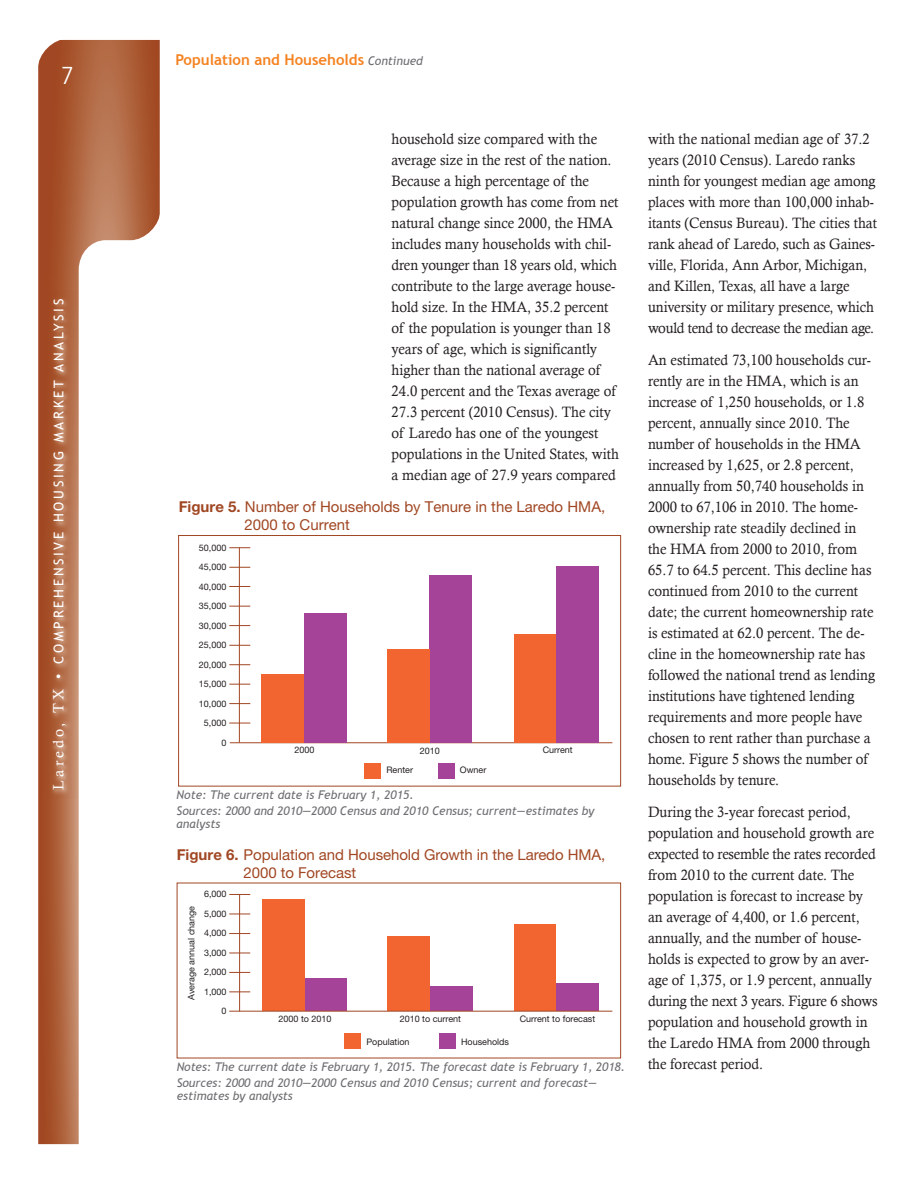
<style>
.page{position:relative;width:918px;height:1188px;background:#fff}
.page>*{position:absolute;margin:0;border:0;box-sizing:border-box;transform-origin:0 0}
.t1{font:300 27px "Rotis Sans Serif";color:#fff}
.body_text{font:15px/21px "Calisto";color:#231f20;scale:.95 1}
.t2{font:15px/18px "Helvetica Neue";letter-spacing:-.005em;color:#a14723}
.t3{font:700 15px "Trebuchet MS";color:#f58220}
.t4{font:13.5px "Trebuchet MS";letter-spacing:.2em;color:#fff}
.t5{font:italic 12px/13.5px "Trebuchet MS";color:#6d6e71}
.t6{font:9px/19.5px "Helvetica Neue";color:#231f20;text-align:right}
.s1{font-family:"Calisto";font-size:15px}
.s2{font-weight:400;font-style:italic;font-size:12px;color:#6d6e71}
.s3{font-weight:700}
</style>
<div class="page">
<svg style="left:38px;top:40px;width:122px;height:1104px;background:#af6440"></svg>
<svg style="left:79px;top:240px;width:106px;height:904px"></svg>
<svg style="left:38px;top:39px;width:30px;height:30px"></svg>
<svg style="left:130px;top:210px;width:36px;height:36px"></svg>
<img style="left:46px;top:290px;width:31px;height:509px">
<div style="left:345px;top:1034px;width:16px;height:15px;background:#f26531"></div>
<div style="left:440px;top:1034px;width:16px;height:15px;background:#a54399"></div>
<div style="left:304px;top:978px;width:43px;height:33px;background:#a54399"></div>
<div style="left:262px;top:900px;width:42px;height:111px;background:#f26531"></div>
<div style="left:430px;top:986px;width:43px;height:25px;background:#a54399"></div>
<div style="left:388px;top:936px;width:42px;height:75px;background:#f26531"></div>
<div style="left:556px;top:984px;width:43px;height:27px;background:#a54399"></div>
<div style="left:515px;top:924px;width:41px;height:87px;background:#f26531"></div>
<hr style="left:229px;top:1011px;width:383px;height:1px;background:#a14723">
<hr style="left:239px;top:894px;width:1px;height:117px;background:#a14723">
<svg style="left:229px;top:894px;width:21px;height:1px"></svg>
<svg style="left:229px;top:914px;width:21px;height:1px"></svg>
<svg style="left:229px;top:933px;width:21px;height:1px"></svg>
<svg style="left:229px;top:953px;width:21px;height:1px"></svg>
<svg style="left:229px;top:972px;width:21px;height:1px"></svg>
<svg style="left:229px;top:991px;width:21px;height:1px"></svg>
<div style="left:364px;top:763px;width:17px;height:15px;background:#f26531"></div>
<div style="left:438px;top:763px;width:16px;height:15px;background:#a54399"></div>
<div style="left:178px;top:535px;width:443px;height:252px;border:1px solid #a14723"></div>
<hr style="left:239px;top:548px;width:1px;height:195px;background:#a14723">
<hr style="left:230px;top:742px;width:382px;height:1px;background:#a14723">
<div style="left:304px;top:613px;width:42px;height:129px;background:#a54399"></div>
<div style="left:261px;top:674px;width:43px;height:68px;background:#f26531"></div>
<div style="left:429px;top:575px;width:43px;height:167px;background:#a54399"></div>
<div style="left:387px;top:649px;width:42px;height:93px;background:#f26531"></div>
<div style="left:556px;top:566px;width:42px;height:176px;background:#a54399"></div>
<div style="left:514px;top:634px;width:42px;height:108px;background:#f26531"></div>
<svg style="left:229px;top:645px;width:21px;height:1px"></svg>
<svg style="left:229px;top:625px;width:21px;height:1px"></svg>
<svg style="left:229px;top:606px;width:21px;height:1px"></svg>
<svg style="left:229px;top:586px;width:21px;height:1px"></svg>
<svg style="left:229px;top:567px;width:21px;height:1px"></svg>
<svg style="left:229px;top:664px;width:21px;height:1px"></svg>
<svg style="left:229px;top:684px;width:21px;height:1px"></svg>
<svg style="left:229px;top:703px;width:21px;height:1px"></svg>
<svg style="left:229px;top:723px;width:21px;height:1px"></svg>
<svg style="left:229px;top:547px;width:21px;height:1px"></svg>
<h1 class="t1" style="left:61px;top:60px;width:14px">7</h1>
<p class="t4" style="left:51px;top:790px;width:492px;rotate:-90deg"><span class="s1">Laredo, TX •</span> COMPREHENSIVE HOUSING MARKET ANALYSIS</p>
<p class="t3" style="left:176px;top:50px;width:249px">Population and Households <span class="s2">Continued</span></p>
<p class="body_text" style="left:392px;top:128px;width:241px">household size compared with the average size in the rest of the nation.<br>Because a high percentage of the population growth has come from net natural change since 2000, the HMA includes many households with chil&shy;dren younger than 18 years old, which contribute to the large average house&shy;hold size. In the HMA, 35.2 percent of the population is younger than 18 years of age, which is significantly higher than the national average of 24.0 percent and the Texas average of 27.3 percent (2010 Census). The city of Laredo has one of the youngest populations in the United States, with a median age of 27.9 years compared</p>
<p class="body_text" style="left:648px;top:128px;width:243px">with the national median age of 37.2 years (2010 Census). Laredo ranks ninth for youngest median age among places with more than 100,000 inhab&shy;itants (Census Bureau). The cities that rank ahead of Laredo, such as Gaines&shy;ville, Florida, Ann Arbor, Michigan, and Killen, Texas, all have a large university or military presence, which would tend to decrease the median age.</p>
<p class="body_text" style="left:648px;top:349px;width:241px">An estimated 73,100 households cur&shy;rently are in the HMA, which is an increase of 1,250 households, or 1.8 percent, annually since 2010. The number of households in the HMA increased by 1,625, or 2.8 percent, annually from 50,740 households in 2000 to 67,106 in 2010. The home&shy;ownership rate steadily declined in the HMA from 2000 to 2010, from 65.7 to 64.5 percent. This decline has continued from 2010 to the current date; the current homeownership rate is estimated at 62.0 percent. The de&shy;cline in the homeownership rate has followed the national trend as lending institutions have tightened lending requirements and more people have chosen to rent rather than purchase a home. Figure 5 shows the number of households by tenure.</p>
<p class="body_text" style="left:648px;top:801px;width:243px">During the 3-year forecast period, population and household growth are expected to resemble the rates recorded from 2010 to the current date. The population is forecast to increase by an average of 4,400, or 1.6 percent, annually, and the number of house&shy;holds is expected to grow by an aver&shy;age of 1,375, or 1.9 percent, annually during the next 3 years. Figure 6 shows population and household growth in the Laredo HMA from 2000 through the forecast period.</p>
<p class="t2" style="left:245px;top:497px;width:362px;text-indent:-66px"><span class="s3">Figure 5.</span> Number of Households by Tenure in the Laredo HMA,<br>2000 to Current</p>
<p class="t6" style="left:199px;top:538px;width:29px">50,000<br>45,000<br>40,000<br>35,000<br>30,000<br>25,000<br>20,000<br>15,000<br>10,000<br>5,000<br>0</p>
<p class="t6" style="left:294px;top:740px;width:22px">2000</p>
<p class="t6" style="left:420px;top:740px;width:22px">2010</p>
<p class="t6" style="left:543px;top:740px;width:32px">Current</p>
<p class="t6" style="left:386px;top:760px;width:28px">Renter</p>
<p class="t6" style="left:460px;top:760px;width:28px">Owner</p>
<p class="t5" style="left:177px;top:788px;width:239px">Note: The current date is February 1, 2015.</p>
<p class="t5" style="left:177px;top:804px;width:419px">Sources: 2000 and 2010—2000 Census and 2010 Census; current—estimates by analysts</p>
<p class="t2" style="left:244px;top:845px;width:363px;text-indent:-67px"><span class="s3">Figure 6.</span> Population and Household Growth in the Laredo HMA,<br>2000 to Forecast</p>
<p class="t6" style="left:204px;top:884px;width:24px">6,000<br>5,000<br>4,000<br>3,000<br>2,000<br>1,000<br>0</p>
<p class="t6" style="left:181px;top:1000px;width:96px;rotate:-90deg">Average annual change</p>
<p class="t6" style="left:279px;top:1009px;width:55px">2000 to 2010</p>
<p class="t6" style="left:400px;top:1009px;width:63px">2010 to current</p>
<p class="t6" style="left:520px;top:1009px;width:77px">Current to forecast</p>
<p class="t6" style="left:366px;top:1032px;width:45px">Population</p>
<p class="t6" style="left:461px;top:1032px;width:50px">Households</p>
<p class="t5" style="left:177px;top:1060px;width:450px">Notes: The current date is February 1, 2015. The forecast date is February 1, 2018.</p>
<p class="t5" style="left:177px;top:1076px;width:422px">Sources: 2000 and 2010—2000 Census and 2010 Census; current and forecast— estimates by analysts</p>
</div>
